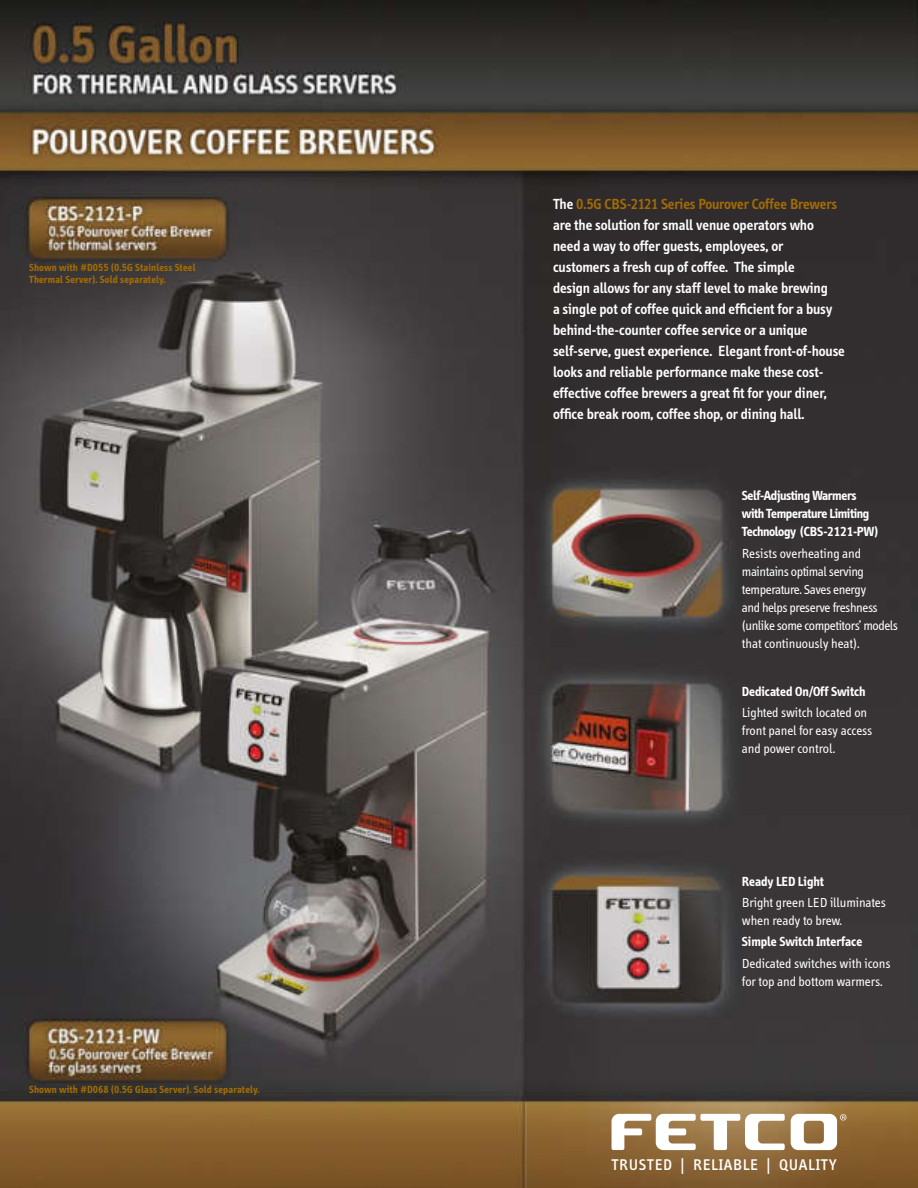
<style>
.page{position:relative;width:918px;height:1188px;background:#fff}
.page>*{position:absolute;margin:0;border:0;box-sizing:border-box;transform-origin:0 0}
.t1{font:500 15.9px "Info";letter-spacing:.05em;color:#fff}
.t2{font:600 15px/21px "Info";color:#fff}
.t3{font:13.5px/18px "Info";letter-spacing:-.01em;color:#fff}
.t4{font:700 13.5px/18px "Info";letter-spacing:-.02em;color:#fff}
.t5{font:700 13.5px "Info";color:#fff}
.t6{font:700 10.5px/12px "Info";letter-spacing:.02em;color:#a56c01}
.s1{color:#a56c01}
</style>
<div class="page">
<img style="left:0;top:0;width:918px;height:1188px">
<svg style="left:612px;top:1114px;width:173px;height:36px"></svg>
<svg style="left:791px;top:1114px;width:55px;height:36px"></svg>
<p class="t6" style="left:29px;top:262px;width:168px">Shown with #D055 (0.5G Stainless Steel<br>Thermal Server). Sold separately.</p>
<p class="t6" style="left:29px;top:1084px;width:232px">Shown with #D068 (0.5G Glass Server). Sold separately.</p>
<p class="t2" style="left:553px;top:194px;width:293px">The <span class="s1">0.5G CBS-2121 Series Pourover Coffee Brewers </span>are the solution for small venue operators who need a way to offer guests, employees, or<br>customers a fresh cup of coffee. The simple<br>design allows for any staff level to make brewing<br>a single pot of coffee quick and efficient for a busy behind-the-counter coffee service or a unique self-serve, guest experience. Elegant front-of-house looks and reliable performance make these cost&shy;effective coffee brewers a great fit for your diner, office break room, coffee shop, or dining hall.</p>
<p class="t4" style="left:742px;top:488px;width:137px">Self-Adjusting Warmers with Temperature Limiting<br>Technology (CBS-2121-PW)</p>
<p class="t3" style="left:742px;top:545px;width:157px">Resists overheating and maintains optimal serving temperature. Saves energy<br>and helps preserve freshness (unlike some competitors’ models that continuously heat).</p>
<p class="t5" style="left:742px;top:685px;width:125px">Dedicated On/Off Switch</p>
<p class="t3" style="left:742px;top:704px;width:132px">Lighted switch located on front panel for easy access and power control.</p>
<p class="t5" style="left:742px;top:876px;width:83px">Ready LED Light</p>
<p class="t3" style="left:742px;top:895px;width:146px">Bright green LED illuminates when ready to brew.</p>
<p class="t5" style="left:742px;top:936px;width:122px">Simple Switch Interface</p>
<p class="t3" style="left:742px;top:955px;width:150px">Dedicated switches with icons for top and bottom warmers.</p>
<p class="t1" style="left:611px;top:1158px;width:227px">TRUSTED | RELIABLE | QUALITY</p>
</div>
